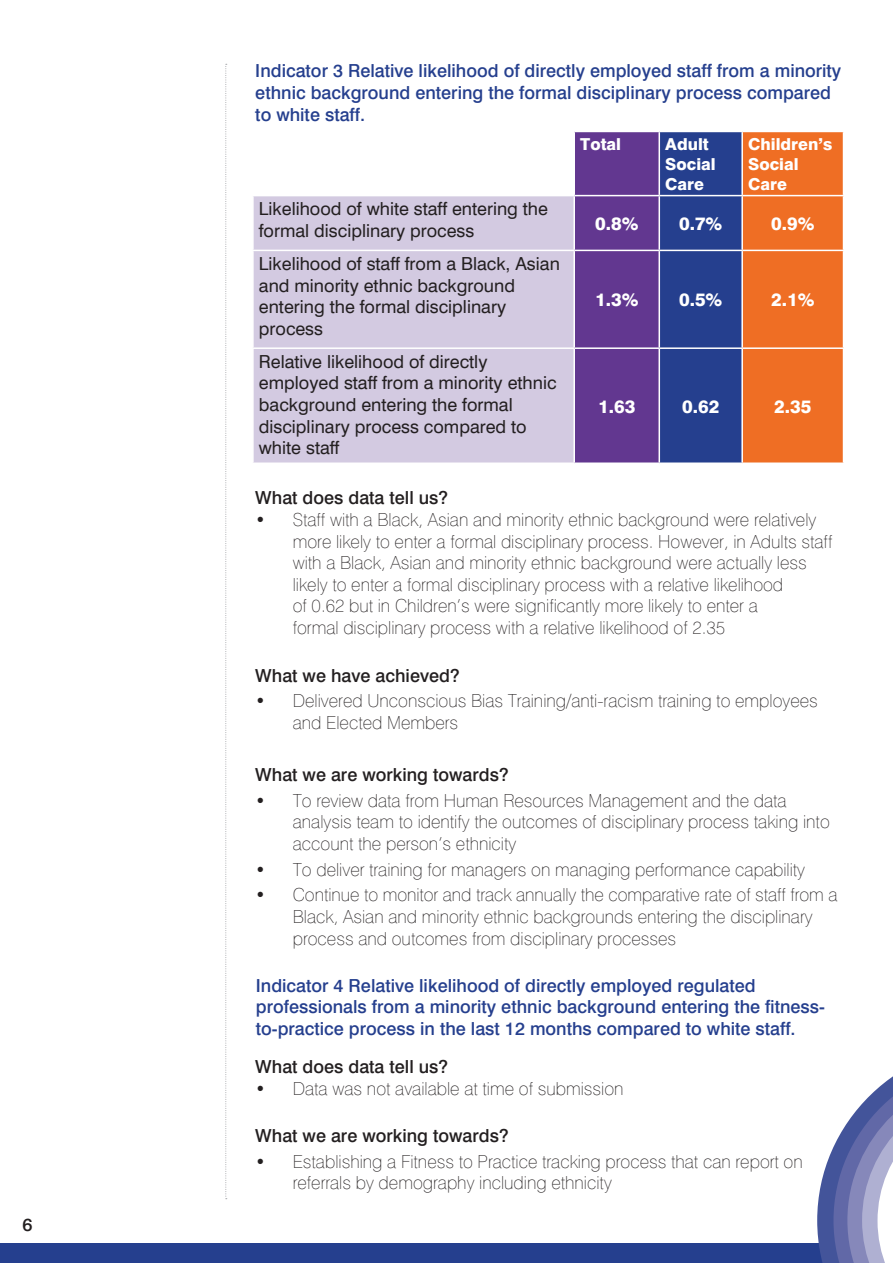
<style>
.page{position:relative;width:893px;height:1263px;background:#fff}
.page>*{position:absolute;margin:0;border:0;box-sizing:border-box;transform-origin:0 0}
.t1{font:100 18px/21.6px "Swiss 721 BT";color:#231f20}
.t2{font:500 18px/21.6px "Swiss 721 BT";color:#253f8e}
.t3{font:18px/21.6px "Swiss 721 BT";color:#231f20}
.t4{font:500 18px "Swiss 721 BT";color:#231f20}
.t5{font:800 18px "Swiss 721 BT";color:#fff}
.t6{font:800 16.5px/19.8px "Swiss 721 BT";color:#fff}
</style>
<div class="page">
<div style="left:0;top:1243px;width:893px;height:20px;background:#253f8e"></div>
<svg style="left:225px;top:64px;width:2px;height:1135px"></svg>
<svg style="left:817px;top:1076px;width:76px;height:187px"></svg>
<svg style="left:575px;top:132px;width:268px;height:330px;background:#844e67"></svg>
<div style="left:254px;top:196px;width:319px;height:266px;background:#d3cae1"></div>
<hr style="left:658px;top:132px;width:2px;height:63px;background:#fff">
<hr style="left:741px;top:132px;width:2px;height:63px;background:#fff">
<hr style="left:574px;top:195px;width:85px;height:1px;background:#fff">
<hr style="left:659px;top:195px;width:83px;height:1px;background:#fff">
<hr style="left:658px;top:196px;width:2px;height:54px;background:#fff">
<hr style="left:742px;top:195px;width:102px;height:1px;background:#fff">
<hr style="left:741px;top:196px;width:2px;height:54px;background:#fff">
<hr style="left:252px;top:250px;width:322px;height:1px;background:#fff">
<hr style="left:574px;top:250px;width:85px;height:1px;background:#fff">
<hr style="left:659px;top:250px;width:83px;height:1px;background:#fff">
<hr style="left:658px;top:251px;width:2px;height:96px;background:#fff">
<hr style="left:742px;top:250px;width:102px;height:1px;background:#fff">
<hr style="left:741px;top:251px;width:2px;height:96px;background:#fff">
<hr style="left:252px;top:347px;width:322px;height:2px;background:#fff">
<hr style="left:574px;top:347px;width:85px;height:2px;background:#fff">
<hr style="left:659px;top:347px;width:83px;height:2px;background:#fff">
<hr style="left:658px;top:349px;width:2px;height:113px;background:#fff">
<hr style="left:742px;top:347px;width:102px;height:2px;background:#fff">
<hr style="left:741px;top:349px;width:2px;height:113px;background:#fff">
<p class="t4" style="left:23px;top:1213px;width:12px">6</p>
<p class="t2" style="left:255px;top:60px;width:587px">Indicator 3 Relative likelihood of directly employed staff from a minority ethnic background entering the formal disciplinary process compared to white staff.</p>
<p class="t6" style="left:580px;top:134px;width:42px">Total</p>
<p class="t6" style="left:665px;top:134px;width:45px">Adult</p>
<p class="t6" style="left:665px;top:154px;width:52px">Social<br>Care</p>
<p class="t6" style="left:748px;top:134px;width:86px">Children’s<br>Social<br>Care</p>
<p class="t3" style="left:259px;top:198px;width:291px">Likelihood of white staff entering the formal disciplinary process</p>
<p class="t3" style="left:259px;top:253px;width:303px">Likelihood of staff from a Black, Asian and minority ethnic background entering the formal disciplinary process</p>
<p class="t3" style="left:259px;top:350px;width:299px">Relative likelihood of directly employed staff from a minority ethnic background entering the formal disciplinary process compared to white staff</p>
<p class="t5" style="left:595px;top:212px;width:45px">0.8%</p>
<p class="t5" style="left:679px;top:212px;width:45px">0.7%</p>
<p class="t5" style="left:771px;top:212px;width:45px">0.9%</p>
<p class="t5" style="left:595px;top:289px;width:45px">1.3%</p>
<p class="t5" style="left:679px;top:289px;width:45px">0.5%</p>
<p class="t5" style="left:771px;top:289px;width:45px">2.1%</p>
<p class="t5" style="left:598px;top:395px;width:39px">1.63</p>
<p class="t5" style="left:682px;top:395px;width:39px">0.62</p>
<p class="t5" style="left:774px;top:395px;width:39px">2.35</p>
<p class="t4" style="left:255px;top:487px;width:194px">What does data tell us?</p>
<p class="t1" style="left:293px;top:509px;width:541px;text-indent:-37px">• Staff with a Black, Asian and minority ethnic background were relatively more likely to enter a formal disciplinary process. However, in Adults staff with a Black, Asian and minority ethnic background were actually less likely to enter a formal disciplinary process with a relative likelihood<br>of 0.62 but in Children’s were significantly more likely to enter a<br>formal disciplinary process with a relative likelihood of 2.35</p>
<p class="t4" style="left:255px;top:664px;width:206px">What we have achieved?</p>
<p class="t1" style="left:293px;top:690px;width:527px;text-indent:-37px">• Delivered Unconscious Bias Training/anti-racism training to employees and Elected Members</p>
<p class="t4" style="left:255px;top:763px;width:255px">What we are working towards?</p>
<p class="t1" style="left:293px;top:789px;width:539px;text-indent:-37px">• To review data from Human Resources Management and the data analysis team to identify the outcomes of disciplinary process taking into account the person’s ethnicity</p>
<p class="t1" style="left:255px;top:858px;width:551px">• To deliver training for managers on managing performance capability</p>
<p class="t1" style="left:293px;top:884px;width:546px;text-indent:-37px">• Continue to monitor and track annually the comparative rate of staff from a<br>Black, Asian and minority ethnic backgrounds entering the disciplinary process and outcomes from disciplinary processes</p>
<p class="t2" style="left:256px;top:974px;width:571px">Indicator 4 Relative likelihood of directly employed regulated professionals from a minority ethnic background entering the fitness&shy;to-practice process in the last 12 months compared to white staff.</p>
<p class="t4" style="left:255px;top:1055px;width:194px">What does data tell us?</p>
<p class="t1" style="left:255px;top:1077px;width:370px">• Data was not available at time of submission</p>
<p class="t4" style="left:255px;top:1125px;width:255px">What we are working towards?</p>
<p class="t1" style="left:293px;top:1150px;width:511px;text-indent:-37px">• Establishing a Fitness to Practice tracking process that can report on referrals by demography including ethnicity</p>
</div>
